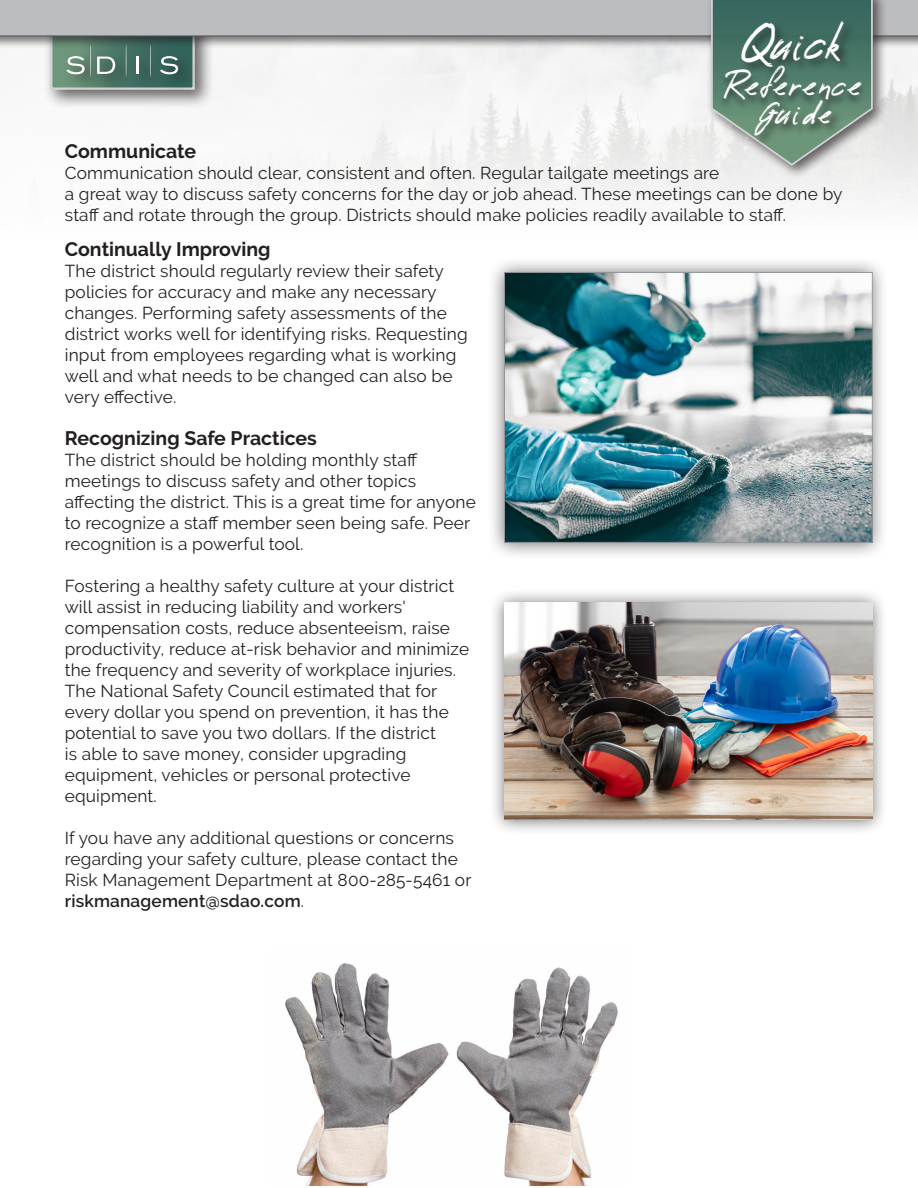
<style>
.page{position:relative;width:918px;height:1188px;background:#fff}
.page>*{position:absolute;margin:0;border:0;box-sizing:border-box;transform-origin:0 0}
.t1{font:45.9px "Reey";color:#fff}
.t2{font:32.85px "Reey";color:#fff}
.t3{font:30.45px "Reey";letter-spacing:.06em;color:#fff}
.t4{font:700 19.5px "Raleway";color:#231f20}
.t5{font:17.25px/21px "Raleway";letter-spacing:.01em;color:#231f20}
.s1{font-size:34.2px}
.s2{font-size:26.85px}
.s3{font-size:25.65px}
.s4{font-size:29.25px}
.s5{font-size:28.05px}
.s6{font-weight:600}
</style>
<div class="page">
<div style="left:706px;top:0;width:182px;height:180px;background:#231f20;opacity:.71"></div>
<svg style="left:0;top:0;width:918px;height:167px"></svg>
<div style="left:754px;top:100px;width:89px;height:47px;background:#231f20;opacity:.61"></div>
<div style="left:487px;top:257px;width:402px;height:304px;background:#231f20;opacity:.64"></div>
<img style="left:506px;top:274px;width:365px;height:267px">
<div style="left:504px;top:272px;width:369px;height:271px;border:1px solid #939598"></div>
<img style="left:285px;top:963px;width:333px;height:223px">
<div style="left:489px;top:588px;width:398px;height:248px;background:#231f20;opacity:.64"></div>
<img style="left:504px;top:602px;width:369px;height:218px">
<p class="t1" style="left:741px;top:18px;width:101px">Quic<span class="s1">k</span></p>
<p class="t2" style="left:758px;top:95px;width:75px"><span class="s2">G</span>ui<span class="s3">d</span><span class="s4">e</span></p>
<p class="t3" style="left:725px;top:69px;width:138px">Re<span class="s5">f</span>erence</p>
<p class="t4" style="left:65px;top:140px;width:133px">Communicate</p>
<p class="t5" style="left:65px;top:163px;width:779px">Communication should clear, consistent and often. Regular tailgate meetings are<br>a great way to discuss safety concerns for the day or job ahead. These meetings can be done by staff and rotate through the group. Districts should make policies readily available to staff.</p>
<p class="t4" style="left:65px;top:238px;width:207px">Continually Improving</p>
<p class="t5" style="left:65px;top:260px;width:405px">The district should regularly review their safety policies for accuracy and make any necessary changes. Performing safety assessments of the district works well for identifying risks. Requesting input from employees regarding what is working well and what needs to be changed can also be very effective.</p>
<p class="t4" style="left:65px;top:427px;width:254px">Recognizing Safe Practices</p>
<p class="t5" style="left:65px;top:449px;width:413px">The district should be holding monthly staff meetings to discuss safety and other topics affecting the district. This is a great time for anyone to recognize a staff member seen being safe. Peer recognition is a powerful tool.</p>
<p class="t5" style="left:65px;top:575px;width:406px">Fostering a healthy safety culture at your district will assist in reducing liability and workers' compensation costs, reduce absenteeism, raise productivity, reduce at-risk behavior and minimize the frequency and severity of workplace injuries.<br>The National Safety Council estimated that for every dollar you spend on prevention, it has the potential to save you two dollars. If the district<br>is able to save money, consider upgrading equipment, vehicles or personal protective equipment.</p>
<p class="t5" style="left:65px;top:827px;width:408px">If you have any additional questions or concerns regarding your safety culture, please contact the Risk Management Department at 800-285-5461 or <span class="s6">riskmanagement@sdao.com</span>.</p>
</div>
